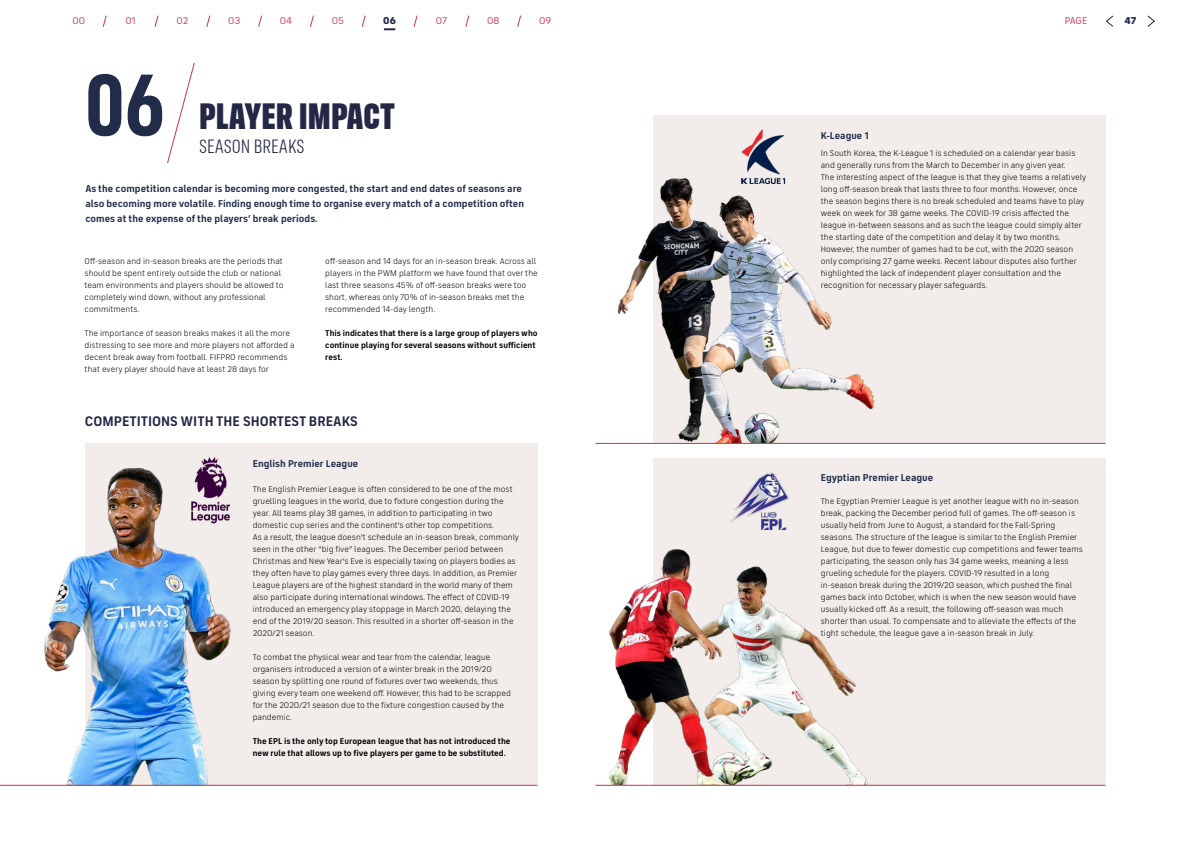
<style>
.page{position:relative;width:1191px;height:842px;background:#fff}
.page>*{position:absolute;margin:0;border:0;box-sizing:border-box;transform-origin:0 0}
.t1{font:700 88.5px "FS Industrie Cd";color:#212c4a}
.t2{font:900 37.3px "FS Industrie Cd";color:#242846}
.t3{font:20px "FS Industrie Cd";color:#242846}
.t4{font:700 14px "FS Industrie";color:#242846}
.t5{font:700 10px/15px "FS Industrie";color:#212b49}
.t6{font:10px "FS Industrie";letter-spacing:-.005em;color:#cd324e}
.t7{font:900 10px "FS Industrie";color:#212b49}
.t8{font:8.5px/12px "FS Industrie";color:#000}
.t9{font:700 8.5px/12px "FS Industrie";color:#000}
</style>
<div class="page">
<div style="left:85px;top:443px;width:452px;height:343px;background:#f2edeb"></div>
<div style="left:652px;top:115px;width:453px;height:328px;background:#f2edeb"></div>
<div style="left:652px;top:458px;width:453px;height:327px;background:#f2edeb"></div>
<svg style="left:1147px;top:15px;width:8px;height:12px"></svg>
<svg style="left:1106px;top:15px;width:8px;height:12px"></svg>
<svg style="left:167px;top:62px;width:28px;height:101px"></svg>
<img style="left:44px;top:467px;width:213px;height:318px">
<img style="left:595px;top:503px;width:334px;height:282px">
<img style="left:741px;top:129px;width:44px;height:49px">
<img style="left:726px;top:472px;width:67px;height:64px">
<img style="left:175px;top:457px;width:71px;height:69px">
<hr style="left:595px;top:785px;width:510px;height:1px;background:#ce3145">
<hr style="left:0;top:785px;width:537px;height:1px;background:#ce3145">
<hr style="left:595px;top:443px;width:510px;height:1px;background:#ce3145">
<img style="left:596px;top:178px;width:317px;height:265px">
<svg style="left:102px;top:15px;width:5px;height:12px"></svg>
<svg style="left:154px;top:15px;width:5px;height:12px"></svg>
<svg style="left:206px;top:15px;width:5px;height:12px"></svg>
<svg style="left:258px;top:15px;width:4px;height:12px"></svg>
<svg style="left:310px;top:15px;width:4px;height:12px"></svg>
<svg style="left:361px;top:15px;width:5px;height:12px"></svg>
<svg style="left:413px;top:15px;width:5px;height:12px"></svg>
<svg style="left:465px;top:15px;width:5px;height:12px"></svg>
<svg style="left:517px;top:15px;width:4px;height:12px"></svg>
<svg style="left:384px;top:28px;width:11px;height:2px"></svg>
<p class="t6" style="left:72px;top:15px;width:14px">00</p>
<p class="t6" style="left:125px;top:15px;width:12px">01</p>
<p class="t6" style="left:177px;top:15px;width:13px">02</p>
<p class="t6" style="left:228px;top:15px;width:14px">03</p>
<p class="t6" style="left:280px;top:15px;width:14px">04</p>
<p class="t6" style="left:332px;top:15px;width:13px">05</p>
<p class="t7" style="left:383px;top:14px;width:14px">06</p>
<p class="t6" style="left:436px;top:15px;width:13px">07</p>
<p class="t6" style="left:487px;top:15px;width:14px">08</p>
<p class="t6" style="left:539px;top:15px;width:14px">09</p>
<h1 class="t1" style="left:85px;top:51px;width:81px">06</h1>
<h2 class="t2" style="left:199px;top:92px;width:197px">PLAYER IMPACT</h2>
<h3 class="t3" style="left:199px;top:135px;width:107px">SEASON BREAKS</h3>
<p class="t5" style="left:85px;top:181px;width:440px">As the competition calendar is becoming more congested, the start and end dates of seasons are also becoming more volatile. Finding enough time to organise every match of a competition often comes at the expense of the players’ break periods.</p>
<p class="t8" style="left:85px;top:255px;width:201px">Off-season and in-season breaks are the periods that should be spent entirely outside the club or national team environments and players should be allowed to completely wind down, without any professional commitments.</p>
<p class="t8" style="left:85px;top:327px;width:211px">The importance of season breaks makes it all the more distressing to see more and more players not afforded a decent break away from football. FIFPRO recommends that every player should have at least 28 days for</p>
<p class="t8" style="left:325px;top:255px;width:214px">off-season and 14 days for an in-season break. Across all players in the PWM platform we have found that over the last three seasons 45% of off-season breaks were too short, whereas only 70% of in-season breaks met the recommended 14-day length.</p>
<p class="t9" style="left:325px;top:327px;width:214px">This indicates that there is a large group of players who continue playing for several seasons without sufficient rest.</p>
<h3 class="t4" style="left:85px;top:412px;width:274px">COMPETITIONS WITH THE SHORTEST BREAKS</h3>
<p class="t5" style="left:253px;top:456px;width:107px">English Premier League</p>
<p class="t8" style="left:253px;top:483px;width:268px">The English Premier League is often considered to be one of the most gruelling leagues in the world, due to fixture congestion during the year. All teams play 38 games, in addition to participating in two domestic cup series and the continent’s other top competitions.<br>As a result, the league doesn’t schedule an in-season break, commonly seen in the other “big five” leagues. The December period between Christmas and New Year’s Eve is especially taxing on players bodies as they often have to play games every three days. In addition, as Premier League players are of the highest standard in the world many of them also participate during international windows. The effect of COVID-19 introduced an emergency play stoppage in March 2020, delaying the end of the 2019/20 season. This resulted in a shorter off-season in the 2020/21 season.</p>
<p class="t8" style="left:253px;top:651px;width:260px">To combat the physical wear and tear from the calendar, league organisers introduced a version of a winter break in the 2019/20 season by splitting one round of fixtures over two weekends, thus giving every team one weekend off. However, this had to be scrapped for the 2020/21 season due to the fixture congestion caused by the pandemic.</p>
<p class="t9" style="left:253px;top:735px;width:259px">The EPL is the only top European league that has not introduced the new rule that allows up to five players per game to be substituted.</p>
<p class="t5" style="left:821px;top:128px;width:49px">K-League 1</p>
<p class="t6" style="left:1064px;top:15px;width:24px">PAGE</p>
<p class="t7" style="left:1124px;top:14px;width:13px">47</p>
<p class="t8" style="left:821px;top:147px;width:267px">In South Korea, the K-League 1 is scheduled on a calendar year basis and generally runs from the March to December in any given year.<br>The interesting aspect of the league is that they give teams a relatively long off-season break that lasts three to four months. However, once the season begins there is no break scheduled and teams have to play week on week for 38 game weeks. The COVID-19 crisis affected the league in-between seasons and as such the league could simply alter the starting date of the competition and delay it by two months.<br>However, the number of games had to be cut, with the 2020 season only comprising 27 game weeks. Recent labour disputes also further highlighted the lack of independent player consultation and the recognition for necessary player safeguards.</p>
<p class="t5" style="left:821px;top:470px;width:114px">Egyptian Premier League</p>
<p class="t8" style="left:821px;top:495px;width:263px">The Egyptian Premier League is yet another league with no in-season break, packing the December period full of games. The off-season is usually held from June to August, a standard for the Fall-Spring seasons. The structure of the league is similar to the English Premier League, but due to fewer domestic cup competitions and fewer teams participating, the season only has 34 game weeks, meaning a less grueling schedule for the players. COVID-19 resulted in a long in-season break during the 2019/20 season, which pushed the final games back into October, which is when the new season would have usually kicked off. As a result, the following off-season was much shorter than usual. To compensate and to alleviate the effects of the tight schedule, the league gave a in-season break in July.</p>
</div>
